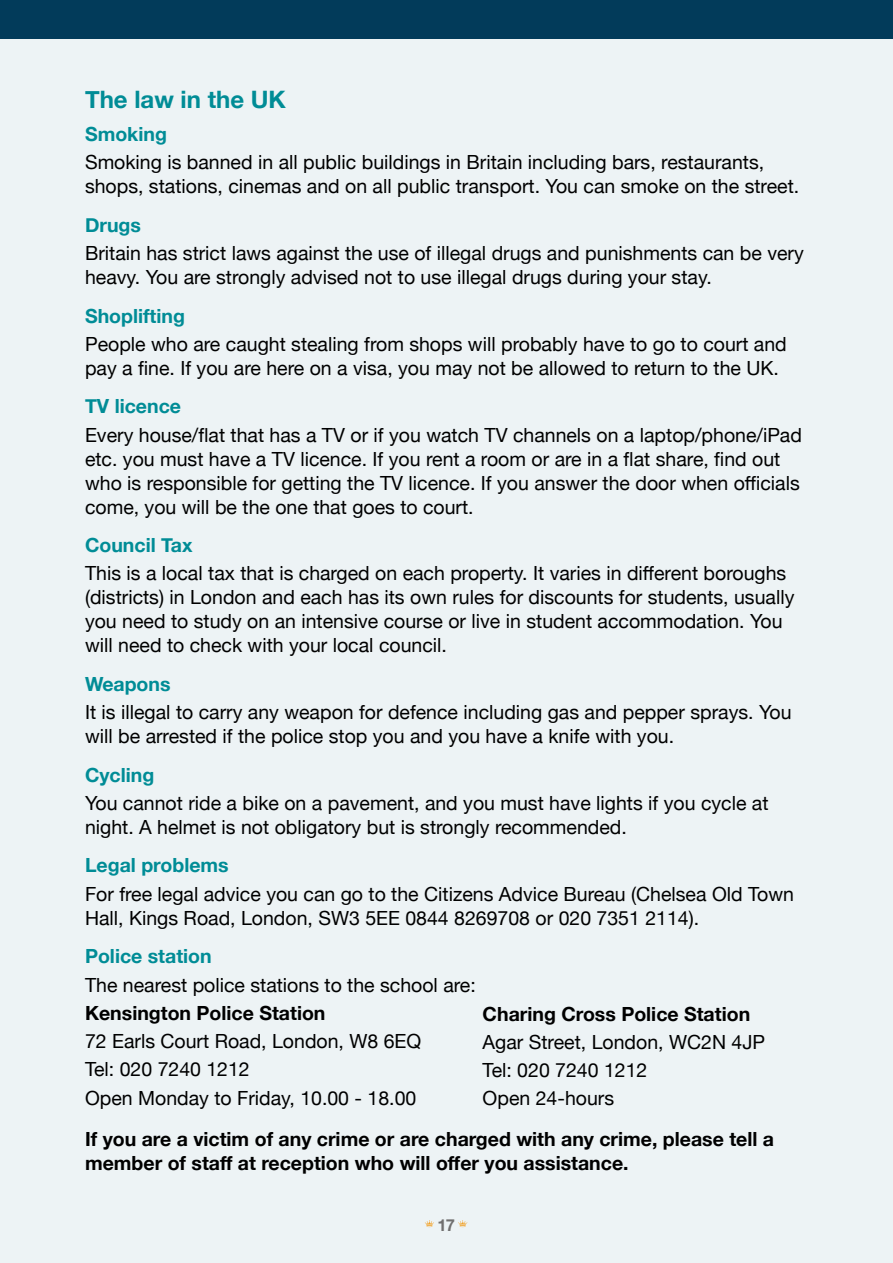
<style>
.page{position:relative;width:893px;height:1263px;background:#fff}
.page>*{position:absolute;margin:0;border:0;box-sizing:border-box;transform-origin:0 0}
.t1{font:700 24px "Helvetica Neue";color:#008c96}
.t2{font:19.5px/24px "Helvetica Neue";color:#000}
.t3{font:700 19.5px/24px "Helvetica Neue";color:#000}
.t4{font:700 19.5px "Helvetica Neue";color:#008c96}
.t5{font:700 16.5px "Helvetica Neue";color:#706f6f}
</style>
<div class="page">
<div style="left:0;top:32px;width:893px;height:1231px;background:#edf3f5"></div>
<div style="left:0;top:0;width:893px;height:38px;background:#023b5a"></div>
<svg style="left:458px;top:1220px;width:10px;height:7px"></svg>
<svg style="left:425px;top:1220px;width:9px;height:7px"></svg>
<p class="t1" style="left:85px;top:81px;width:202px">The law in the UK</p>
<p class="t4" style="left:85px;top:119px;width:83px">Smoking</p>
<p class="t2" style="left:85px;top:151px;width:716px">Smoking is banned in all public buildings in Britain including bars, restaurants, shops, stations, cinemas and on all public transport. You can smoke on the street.</p>
<p class="t4" style="left:85px;top:209px;width:57px">Drugs</p>
<p class="t2" style="left:85px;top:242px;width:720px">Britain has strict laws against the use of illegal drugs and punishments can be very heavy. You are strongly advised not to use illegal drugs during your stay.</p>
<p class="t4" style="left:85px;top:300px;width:101px">Shoplifting</p>
<p class="t2" style="left:85px;top:333px;width:703px">People who are caught stealing from shops will probably have to go to court and pay a fine. If you are here on a visa, you may not be allowed to return to the UK.</p>
<p class="t4" style="left:85px;top:391px;width:98px">TV licence</p>
<p class="t2" style="left:85px;top:424px;width:718px">Every house/flat that has a TV or if you watch TV channels on a laptop/phone/iPad etc. you must have a TV licence. If you rent a room or are in a flat share, find out who is responsible for getting the TV licence. If you answer the door when officials come, you will be the one that goes to court.</p>
<p class="t4" style="left:85px;top:530px;width:109px">Council Tax</p>
<p class="t2" style="left:85px;top:562px;width:711px">This is a local tax that is charged on each property. It varies in different boroughs (districts) in London and each has its own rules for discounts for students, usually you need to study on an intensive course or live in student accommodation. You will need to check with your local council.</p>
<p class="t4" style="left:85px;top:669px;width:87px">Weapons</p>
<p class="t2" style="left:85px;top:701px;width:708px">It is illegal to carry any weapon for defence including gas and pepper sprays. You will be arrested if the police stop you and you have a knife with you.</p>
<p class="t4" style="left:85px;top:759px;width:71px">Cycling</p>
<p class="t2" style="left:85px;top:792px;width:685px">You cannot ride a bike on a pavement, and you must have lights if you cycle at night. A helmet is not obligatory but is strongly recommended.</p>
<p class="t4" style="left:85px;top:850px;width:145px">Legal problems</p>
<p class="t2" style="left:85px;top:883px;width:710px">For free legal advice you can go to the Citizens Advice Bureau (Chelsea Old Town<br>Hall, Kings Road, London, SW3 5EE 0844 8269708 or 020 7351 2114).</p>
<p class="t4" style="left:85px;top:941px;width:128px">Police station</p>
<p class="t2" style="left:85px;top:974px;width:392px">The nearest police stations to the school are:</p>
<p class="t3" style="left:85px;top:1001px;width:242px">Kensington Police Station</p>
<p class="t2" style="left:85px;top:1028px;width:338px;line-height:28.2px">72 Earls Court Road, London, W8 6EQ<br>Tel: 020 7240 1212<br>Open Monday to Friday, 10.00 - 18.00</p>
<p class="t3" style="left:483px;top:1002px;width:269px">Charing Cross Police Station</p>
<p class="t2" style="left:483px;top:1029px;width:284px;line-height:28.2px">Agar Street, London, WC2N 4JP<br>Tel: 020 7240 1212<br>Open 24-hours</p>
<p class="t3" style="left:85px;top:1128px;width:691px">If you are a victim of any crime or are charged with any crime, please tell a member of staff at reception who will offer you assistance.</p>
<p class="t5" style="left:437px;top:1212px;width:19px">17</p>
</div>
